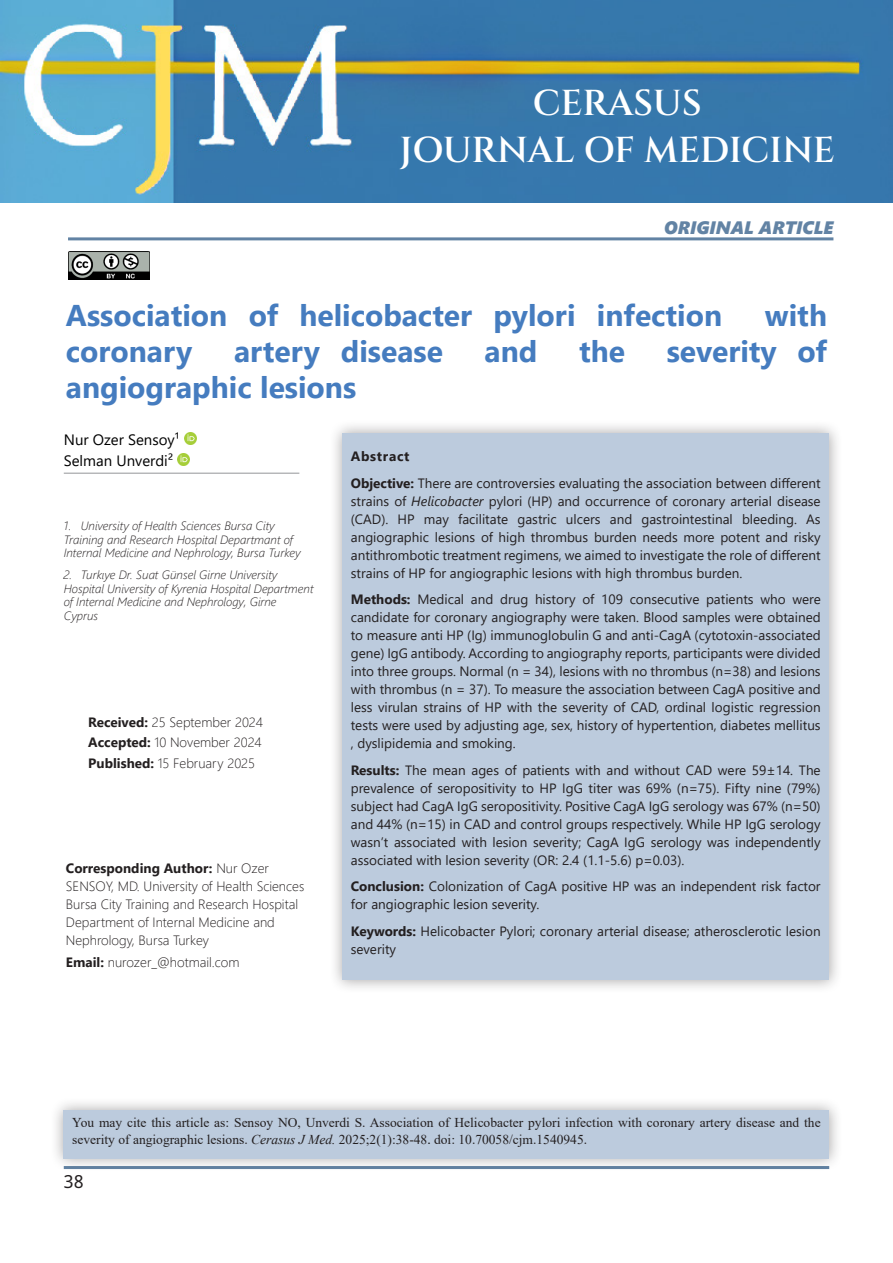
<style>
.page{position:relative;width:893px;height:1263px;background:#fff}
.page>*{position:absolute;margin:0;border:0;box-sizing:border-box;transform-origin:0 0}
.t1{font:600 36px/47.4px "Cinzel";letter-spacing:-.01em;color:#fff;text-align:center}
.Kaynakça_Maddeleri{font:700 30px "Segoe UI";color:#457cbf}
.Makale_Türü{font:italic 18px "Segoe UI Black";color:#6283a4}
.t2{font:18px "Noto Sans";color:#231f20}
.Yazarlar{font:15px "Segoe UI";color:#000}
.t3{font:13.5px/18px "Segoe UI";color:#231f20;text-align:justify}
.Anahtar_Kelime_Başlığı{font:300 13.5px/18px "Segoe UI";color:#231f20}
.Kaynakça_Maddeleri-2{font:13.5px/16.5px "Times New Roman";color:#231f20}
.Özet_Metin{font:700 13.5px "Segoe UI";letter-spacing:.05em;color:#231f20}
.t4{font:italic 300 12px/13.5px "Segoe UI";color:#231f20}
.s1{font-weight:700}
.s2{font-style:italic}
.s3{color:#000}
</style>
<div class="page">
<img style="left:0;top:0;width:893px;height:202px">
<hr style="left:68px;top:237px;width:765px;height:3px;background:#6283a4">
<img style="left:68px;top:251px;width:81px;height:29px">
<hr style="left:64px;top:473px;width:235px;height:1px;background:#939598">
<svg style="left:184px;top:432px;width:13px;height:13px"></svg>
<svg style="left:177px;top:453px;width:13px;height:13px"></svg>
<div style="left:328px;top:420px;width:515px;height:574px;background:#231f20;opacity:.4"></div>
<div style="left:342px;top:434px;width:487px;height:546px;background:#bccbdd"></div>
<div style="left:50px;top:1096px;width:793px;height:76px;background:#231f20;opacity:.4"></div>
<div style="left:64px;top:1110px;width:765px;height:48px;background:#bccbdd"></div>
<h1 class="t1" style="left:400px;top:80px;width:437px">CERASUS<br>JOURNAL OF MEDICINE</h1>
<p class="Makale_Türü" style="left:664px;top:214px;width:171px">ORIGINAL ARTICLE</p>
<p class="Kaynakça_Maddeleri" style="left:66px;top:287px;width:658px">Association of helicobacter pylori infection</p>
<p class="Kaynakça_Maddeleri" style="left:765px;top:287px;width:64px">with</p>
<p class="Kaynakça_Maddeleri" style="left:66px;top:323px;width:128px">coronary</p>
<p class="Kaynakça_Maddeleri" style="left:234px;top:323px;width:210px">artery disease</p>
<p class="Kaynakça_Maddeleri" style="left:485px;top:323px;width:54px">and</p>
<p class="Kaynakça_Maddeleri" style="left:579px;top:323px;width:47px">the</p>
<p class="Kaynakça_Maddeleri" style="left:667px;top:323px;width:162px">severity of</p>
<p class="Kaynakça_Maddeleri" style="left:66px;top:359px;width:292px">angiographic lesions</p>
<p class="Yazarlar" style="left:64px;top:425px;width:118px">Nur Ozer Sensoy¹</p>
<p class="Yazarlar" style="left:64px;top:446px;width:111px">Selman Unverdi²</p>
<p class="Özet_Metin" style="left:351px;top:444px;width:60px">Abstract</p>
<p class="t3" style="left:351px;top:473px;width:471px"><span class="s1">Objective:</span> There are controversies evaluating the association between different strains of <span class="s2">Helicobacter</span> pylori (HP) and occurrence of coronary arterial disease (CAD). HP may facilitate gastric ulcers and gastrointestinal bleeding. As angiographic lesions of high thrombus burden needs more potent and risky antithrombotic treatment regimens, we aimed to investigate the role of different strains of HP for angiographic lesions with high thrombus burden.</p>
<p class="t3" style="left:351px;top:589px;width:471px"><span class="s1">Methods:</span> Medical and drug history of 109 consecutive patients who were candidate for coronary angiography were taken. Blood samples were obtained to measure anti HP (Ig) immunoglobulin G and anti-CagA (cytotoxin-associated gene) IgG antibody. According to angiography reports, participants were divided into three groups. Normal (n = 34), lesions with no thrombus (n=38) and lesions with thrombus (n = 37). To measure the association between CagA positive and less virulan strains of HP with the severity of CAD, ordinal logistic regression tests were used by adjusting age, sex, history of hypertention, diabetes mellitus , dyslipidemia and smoking.</p>
<p class="t3" style="left:351px;top:760px;width:471px"><span class="s1">Results:</span> The mean ages of patients with and without CAD were 59±14. The prevalence of seropositivity to HP IgG titer was 69% (n=75). Fifty nine (79%) subject had CagA IgG seropositivity. Positive CagA IgG serology was 67% (n=50) and 44% (n=15) in CAD and control groups respectively. While HP IgG serology wasn’t associated with lesion severity; CagA IgG serology was independently associated with lesion severity (OR: 2.4 (1.1-5.6) p=0.03).</p>
<p class="t3" style="left:351px;top:876px;width:471px"><span class="s1">Conclusion:</span> Colonization of CagA positive HP was an independent risk factor for angiographic lesion severity.</p>
<p class="t3" style="left:351px;top:921px;width:471px"><span class="s1">Keywords:</span> Helicobacter Pylori; coronary arterial disease; atherosclerotic lesion severity</p>
<p class="t4" style="left:64px;top:517px;width:238px">1. University of Health Sciences Bursa City<br>Training and Research Hospital Departmant of<br>Internal Medicine and Nephrology, Bursa Turkey</p>
<p class="t4" style="left:64px;top:566px;width:251px">2. Turkıye Dr. Suat Günsel Girne University Hospital University of Kyrenia Hospital Department of Internal Medicine and Nephrology, Girne Cyprus</p>
<p class="Anahtar_Kelime_Başlığı" style="left:88px;top:712px;width:176px"><span class="s1">Received:</span> 25 September 2024</p>
<p class="Anahtar_Kelime_Başlığı" style="left:88px;top:732px;width:175px"><span class="s1">Accepted:</span> 10 November 2024</p>
<p class="Anahtar_Kelime_Başlığı" style="left:88px;top:753px;width:168px"><span class="s1">Published:</span> 15 February 2025</p>
<p class="Anahtar_Kelime_Başlığı" style="left:66px;top:858px;width:240px"><span class="s1">Corresponding Author:</span> Nur Ozer SENSOY, MD. University of Health Sciences Bursa City Training and Research Hospital Department of Internal Medicine and Nephrology, Bursa Turkey</p>
<p class="Anahtar_Kelime_Başlığı" style="left:66px;top:952px;width:175px"><span class="s1">Email:</span> nurozer_@hotmail.com</p>
<p class="Kaynakça_Maddeleri-2" style="left:72px;top:1114px;width:750px">You may cite this article as: Sensoy NO, Unverdi S. Association of Helicobacter pylori infection with coronary artery disease and the severity of angiographic lesions. <span class="s2">Cerasus J Med.</span> 2025;2(1):38-48<span class="s3">.</span> doi: 10.70058/cjm.1540945.</p>
<h3 class="t2" style="left:64px;top:1170px;width:21px">38</h3>
</div>
